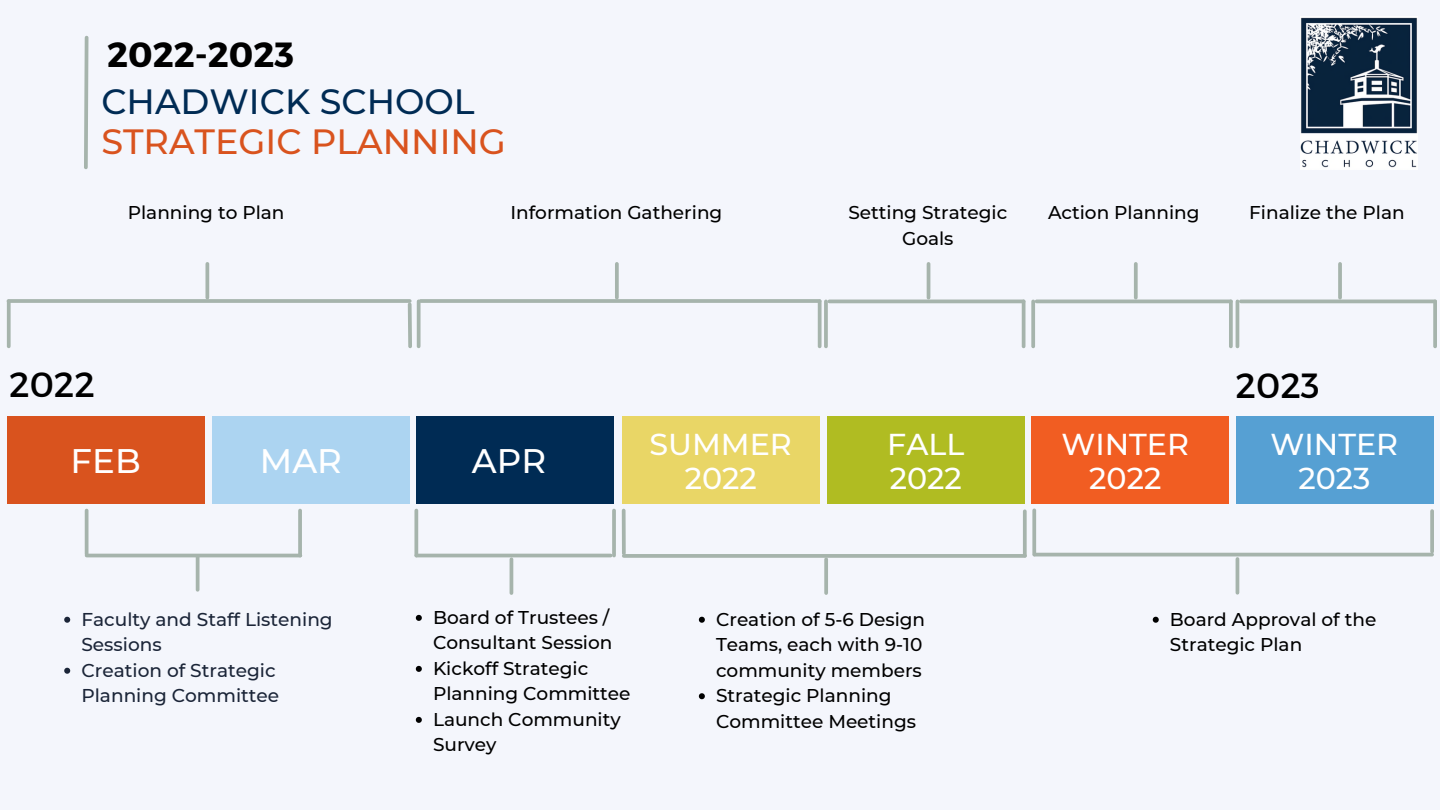
<style>
.page{position:relative;width:1440px;height:810px;background:#f4f6fc}
.page>*{position:absolute;margin:0;border:0;box-sizing:border-box;transform-origin:0 0}
.t1{font:500 35px "Montserrat";color:#d9531e}
.t2{font:500 35px "Montserrat";color:#002b54}
.t3{font:700 35px "Montserrat";color:#000}
.t4{font:35px "Montserrat";color:#000}
.t5{font:500 34px "Montserrat";color:#fff}
.t6{font:500 30.2px "Montserrat";color:#fff}
.t7{font:500 18.5px/25.5px "Montserrat";color:#000}
.t8{font:500 18.5px/25.5px "Montserrat";color:#1b2538}
</style>
<div class="page">
<svg style="left:84px;top:35px;width:5px;height:134px"></svg>
<img style="left:1301px;top:17px;width:117px;height:151px">
<div style="left:7px;top:416px;width:198px;height:88px;background:#d9531e"></div>
<div style="left:212px;top:416px;width:198px;height:88px;background:#acd4f1"></div>
<div style="left:416px;top:416px;width:198px;height:88px;background:#002b54"></div>
<div style="left:622px;top:416px;width:198px;height:88px;background:#e9d666"></div>
<svg style="left:64px;top:617px;width:6px;height:6px"></svg>
<svg style="left:64px;top:668px;width:6px;height:6px"></svg>
<svg style="left:699px;top:617px;width:6px;height:6px"></svg>
<svg style="left:699px;top:693px;width:6px;height:6px"></svg>
<svg style="left:298px;top:511px;width:4px;height:45px"></svg>
<svg style="left:85px;top:511px;width:4px;height:43px"></svg>
<hr style="left:87px;top:554px;width:213px;height:3px;background:#a6b4ac">
<svg style="left:196px;top:557px;width:4px;height:33px"></svg>
<div style="left:827px;top:416px;width:198px;height:88px;background:#b0bc22"></div>
<div style="left:1031px;top:416px;width:198px;height:88px;background:#f15d22"></div>
<div style="left:1236px;top:416px;width:198px;height:88px;background:#56a0d3"></div>
<svg style="left:416px;top:615px;width:6px;height:6px"></svg>
<svg style="left:416px;top:666px;width:6px;height:6px"></svg>
<svg style="left:416px;top:717px;width:6px;height:6px"></svg>
<hr style="left:1035px;top:553px;width:397px;height:3px;background:#a6b4ac">
<svg style="left:1032px;top:510px;width:4px;height:45px"></svg>
<hr style="left:1236px;top:559px;width:3px;height:34px;background:#a6b4ac">
<hr style="left:612px;top:511px;width:4px;height:45px;background:#a6b4ac">
<hr style="left:416px;top:554px;width:195px;height:3px;background:#a6b4ac">
<hr style="left:510px;top:559px;width:3px;height:34px;background:#a6b4ac">
<svg style="left:414px;top:511px;width:4px;height:45px"></svg>
<svg style="left:1153px;top:617px;width:6px;height:6px"></svg>
<svg style="left:1430px;top:511px;width:4px;height:41px"></svg>
<svg style="left:1023px;top:511px;width:4px;height:45px"></svg>
<svg style="left:624px;top:554px;width:401px;height:4px;background:#aab7b0"></svg>
<svg style="left:824px;top:559px;width:4px;height:34px"></svg>
<svg style="left:622px;top:511px;width:4px;height:42px"></svg>
<hr style="left:8px;top:299px;width:402px;height:4px;background:#a6b4ac">
<svg style="left:205px;top:264px;width:4px;height:34px"></svg>
<svg style="left:407px;top:301px;width:5px;height:48px"></svg>
<svg style="left:417px;top:301px;width:4px;height:45px"></svg>
<hr style="left:421px;top:299px;width:399px;height:4px;background:#a6b4ac">
<svg style="left:615px;top:264px;width:4px;height:34px"></svg>
<svg style="left:818px;top:301px;width:4px;height:45px"></svg>
<svg style="left:7px;top:301px;width:4px;height:45px"></svg>
<hr style="left:824px;top:301px;width:4px;height:45px;background:#a6b4ac">
<hr style="left:829px;top:300px;width:195px;height:3px;background:#a6b4ac">
<hr style="left:927px;top:264px;width:3px;height:34px;background:#a6b4ac">
<hr style="left:1022px;top:301px;width:3px;height:45px;background:#a6b4ac">
<svg style="left:1031px;top:301px;width:4px;height:45px"></svg>
<hr style="left:1037px;top:300px;width:194px;height:3px;background:#a6b4ac">
<svg style="left:1134px;top:264px;width:4px;height:34px"></svg>
<svg style="left:1229px;top:301px;width:4px;height:45px"></svg>
<hr style="left:1236px;top:301px;width:3px;height:45px;background:#a6b4ac">
<hr style="left:1241px;top:300px;width:194px;height:3px;background:#a6b4ac">
<hr style="left:1338px;top:264px;width:4px;height:34px;background:#a6b4ac">
<svg style="left:1433px;top:301px;width:4px;height:45px"></svg>
<p class="t3" style="left:107px;top:32px;width:188px">2022-2023</p>
<p class="t2" style="left:101px;top:80px;width:375px">CHADWICK SCHOOL</p>
<p class="t1" style="left:101px;top:120px;width:406px">STRATEGIC PLANNING</p>
<p class="t7" style="left:128px;top:200px;width:158px">Planning to Plan</p>
<p class="t7" style="left:510px;top:200px;width:213px">Information Gathering</p>
<p class="t7" style="left:848px;top:200px;width:160px;text-align:center">Setting Strategic<br>Goals</p>
<p class="t7" style="left:1048px;top:200px;width:153px">Action Planning</p>
<p class="t7" style="left:1249px;top:200px;width:157px">Finalize the Plan</p>
<p class="t4" style="left:9px;top:362px;width:87px">2022</p>
<p class="t4" style="left:1236px;top:363px;width:86px">2023</p>
<p class="t5" style="left:71px;top:440px;width:72px">FEB</p>
<p class="t5" style="left:260px;top:440px;width:84px">MAR</p>
<p class="t5" style="left:472px;top:440px;width:76px">APR</p>
<p class="t6" style="left:650px;top:426px;width:144px">SUMMER</p>
<p class="t6" style="left:685px;top:460px;width:74px">2022</p>
<p class="t6" style="left:887px;top:426px;width:79px">FALL</p>
<p class="t6" style="left:890px;top:460px;width:74px">2022</p>
<p class="t8" style="left:81px;top:606px;width:253px">Faculty and Staff Listening<br>Sessions</p>
<p class="t8" style="left:81px;top:657px;width:199px">Creation of Strategic<br>Planning Committee</p>
<p class="t7" style="left:433px;top:604px;width:181px">Board of Trustees /<br>Consultant Session</p>
<p class="t7" style="left:433px;top:655px;width:199px">Kickoff Strategic<br>Planning Committee</p>
<p class="t7" style="left:433px;top:706px;width:189px">Launch Community<br>Survey</p>
<p class="t7" style="left:716px;top:606px;width:211px">Creation of 5-6 Design<br>Teams, each with 9-10 community members</p>
<p class="t7" style="left:716px;top:683px;width:202px">Strategic Planning<br>Committee Meetings</p>
<p class="t6" style="left:1061px;top:426px;width:129px">WINTER</p>
<p class="t6" style="left:1089px;top:460px;width:74px">2022</p>
<p class="t6" style="left:1271px;top:426px;width:129px">WINTER</p>
<p class="t6" style="left:1298px;top:460px;width:74px">2023</p>
<p class="t7" style="left:1170px;top:606px;width:208px">Board Approval of the<br>Strategic Plan</p>
</div>
